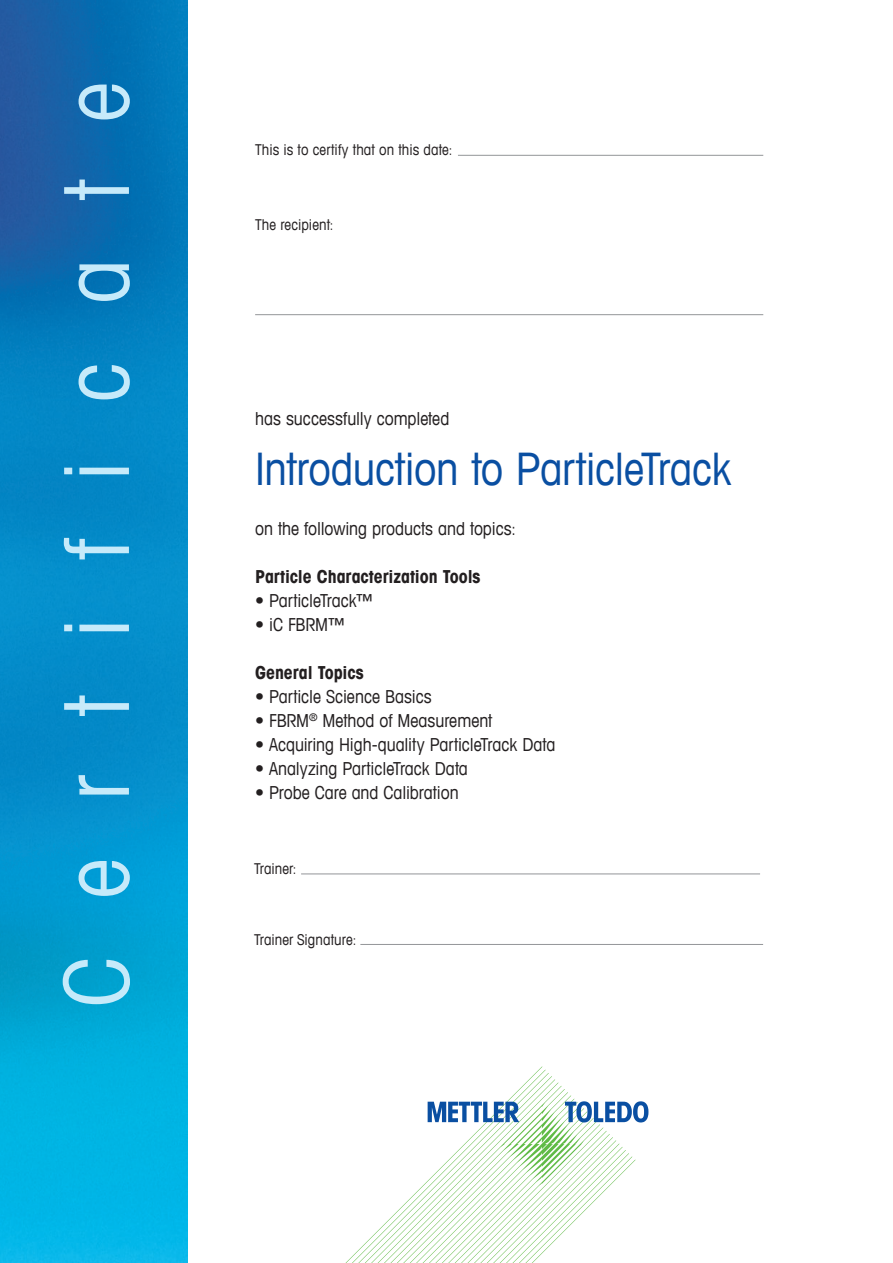
<style>
.page{position:relative;width:893px;height:1263px;background:#fff}
.page>*{position:absolute;margin:0;border:0;box-sizing:border-box;transform-origin:0 0}
._01_vertical_text{font:condensed 90px "Avant Garde Com";letter-spacing:.65em;color:#c6eafa}
.t1{font:condensed 45px "Avant Garde Com";letter-spacing:-.01em;color:#0a4fa2}
.t2{font:condensed 18px "Avant Garde Com";letter-spacing:-.005em;color:#231f20}
.t3{font:700 condensed 18px "Avant Garde Com";letter-spacing:-.005em;color:#231f20}
.t4{font:condensed 15px "Avant Garde Com";letter-spacing:.005em;color:#231f20}
</style>
<div class="page">
<img style="left:0;top:0;width:187px;height:1263px">
<svg style="left:345px;top:1066px;width:303px;height:197px"></svg>
<hr style="left:360px;top:944px;width:403px;height:1px;background:#939598">
<hr style="left:301px;top:874px;width:459px;height:1px;background:#939598">
<hr style="left:255px;top:314px;width:508px;height:1px;background:#939598">
<hr style="left:458px;top:155px;width:305px;height:1px;background:#939598">
<p class="_01_vertical_text" style="left:41px;top:1007px;width:926px;rotate:-90deg">Certificate</p>
<p class="t4" style="left:255px;top:141px;width:199px">This is to certify that on this date:</p>
<p class="t4" style="left:255px;top:215px;width:80px">The recipient:</p>
<p class="t2" style="left:255px;top:407px;width:196px">has successfully completed</p>
<p class="t1" style="left:255px;top:441px;width:478px">Introduction to ParticleTrack</p>
<p class="t2" style="left:255px;top:518px;width:262px">on the following products and topics:</p>
<p class="t3" style="left:255px;top:565px;width:227px">Particle Characterization Tools</p>
<p class="t2" style="left:255px;top:590px;width:120px">• ParticleTrack™</p>
<p class="t2" style="left:255px;top:614px;width:92px">• iC FBRM™</p>
<p class="t3" style="left:255px;top:661px;width:110px">General Topics</p>
<p class="t2" style="left:255px;top:686px;width:178px">• Particle Science Basics</p>
<p class="t2" style="left:255px;top:710px;width:239px">• FBRM<sup>®</sup> Method of Measurement</p>
<p class="t2" style="left:255px;top:734px;width:302px">• Acquiring High-quality ParticleTrack Data</p>
<p class="t2" style="left:255px;top:758px;width:214px">• Analyzing ParticleTrack Data</p>
<p class="t2" style="left:255px;top:782px;width:205px">• Probe Care and Calibration</p>
<p class="t4" style="left:254px;top:859px;width:44px">Trainer:</p>
<p class="t4" style="left:254px;top:930px;width:104px">Trainer Signature:</p>
</div>
